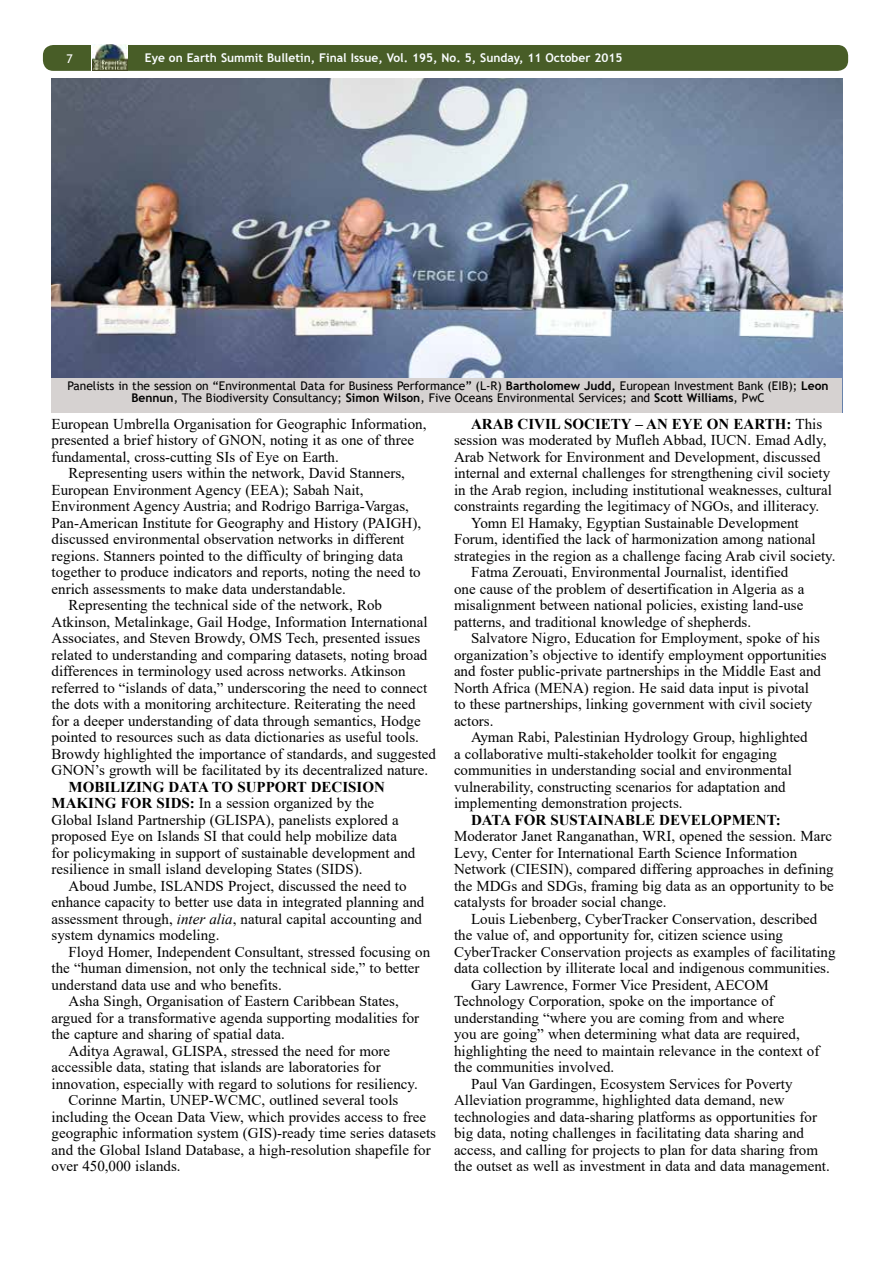
<style>
.page{position:relative;width:893px;height:1263px;background:#fff}
.page>*{position:absolute;margin:0;border:0;box-sizing:border-box;transform-origin:0 0}
.t1{font:15px/16.5px "Times New Roman";color:#000}
.t2{font:700 15px "Times New Roman";color:#000}
.t3{font:12px/12px "Trebuchet MS";color:#000;text-align:center}
.t4{font:700 12px "Trebuchet MS";color:#fafdff}
.t5{font:12px "Trebuchet MS";color:#fff}
.s1{font-weight:700}
.s2{font-style:italic}
.s3{font-weight:400}
</style>
<div class="page">
<div style="left:43px;top:45px;width:805px;height:26px;background:#485d27;border-radius:10px"></div>
<svg style="left:91px;top:45px;width:37px;height:26px"></svg>
<img style="left:92px;top:44px;width:35px;height:27px">
<img style="left:51px;top:78px;width:791px;height:301px">
<div style="left:51px;top:379px;width:791px;height:34px;background:#d6d2d1"></div>
<p class="t5" style="left:67px;top:51px;width:8px">7</p>
<p class="t4" style="left:145px;top:50px;width:479px">Eye on Earth Summit Bulletin, Final Issue, Vol. 195, No. 5, Sunday, 11 October 2015</p>
<p class="t3" style="left:67px;top:379px;width:763px">Panelists in the session on “Environmental Data for Business Performance” (L-R) <span class="s1">Bartholomew Judd,</span> European Investment Bank (EIB); <span class="s1">Leon<br>Bennun</span>, The Biodiversity Consultancy; <span class="s1">Simon Wilson</span>, Five Oceans Environmental Services; and <span class="s1">Scott Williams</span>, PwC</p>
<p class="t1" style="left:52px;top:415px;width:376px">European Umbrella Organisation for Geographic Information, presented a brief history of GNON, noting it as one of three fundamental, cross-cutting SIs of Eye on Earth.</p>
<p class="t1" style="left:69px;top:465px;width:338px">Representing users within the network, David Stanners,</p>
<p class="t1" style="left:52px;top:481px;width:313px">European Environment Agency (EEA); Sabah Nait,</p>
<p class="t1" style="left:52px;top:498px;width:359px">Environment Agency Austria; and Rodrigo Barriga-Vargas,</p>
<p class="t1" style="left:52px;top:514px;width:371px">Pan-American Institute for Geography and History (PAIGH),</p>
<p class="t1" style="left:52px;top:531px;width:354px">discussed environmental observation networks in different</p>
<p class="t1" style="left:52px;top:547px;width:353px">regions. Stanners pointed to the difficulty of bringing data</p>
<p class="t1" style="left:52px;top:564px;width:371px">together to produce indicators and reports, noting the need to</p>
<p class="t1" style="left:52px;top:580px;width:296px">enrich assessments to make data understandable.</p>
<p class="t1" style="left:69px;top:597px;width:315px">Representing the technical side of the network, Rob</p>
<p class="t1" style="left:52px;top:613px;width:377px">Atkinson, Metalinkage, Gail Hodge, Information International</p>
<p class="t1" style="left:52px;top:630px;width:370px">Associates, and Steven Browdy, OMS Tech, presented issues</p>
<p class="t1" style="left:52px;top:646px;width:377px">related to understanding and comparing datasets, noting broad</p>
<p class="t1" style="left:52px;top:663px;width:355px">differences in terminology used across networks. Atkinson</p>
<p class="t1" style="left:52px;top:679px;width:377px">referred to “islands of data,” underscoring the need to connect</p>
<p class="t1" style="left:52px;top:696px;width:366px">the dots with a monitoring architecture. Reiterating the need</p>
<p class="t1" style="left:52px;top:712px;width:371px">for a deeper understanding of data through semantics, Hodge</p>
<p class="t1" style="left:52px;top:729px;width:369px">pointed to resources such as data dictionaries as useful tools.</p>
<p class="t1" style="left:52px;top:745px;width:386px">Browdy highlighted the importance of standards, and suggested</p>
<p class="t1" style="left:52px;top:762px;width:378px">GNON’s growth will be facilitated by its decentralized nature.</p>
<p class="t1" style="left:52px;top:778px;width:365px;text-indent:17px"><span class="s1">MOBILIZING DATA TO SUPPORT DECISION MAKING FOR SIDS:</span> In a session organized by the Global Island Partnership (GLISPA), panelists explored a proposed Eye on Islands SI that could help mobilize data for policymaking in support of sustainable development and resilience in small island developing States (SIDS).</p>
<p class="t1" style="left:52px;top:877px;width:374px;text-indent:17px">Aboud Jumbe, ISLANDS Project, discussed the need to enhance capacity to better use data in integrated planning and assessment through, <span class="s2">inter alia</span>, natural capital accounting and system dynamics modeling.</p>
<p class="t1" style="left:69px;top:943px;width:363px">Floyd Homer, Independent Consultant, stressed focusing on</p>
<p class="t1" style="left:52px;top:960px;width:369px">the “human dimension, not only the technical side,” to better</p>
<p class="t1" style="left:52px;top:976px;width:232px">understand data use and who benefits.</p>
<p class="t1" style="left:69px;top:993px;width:332px">Asha Singh, Organisation of Eastern Caribbean States,</p>
<p class="t1" style="left:52px;top:1009px;width:369px">argued for a transformative agenda supporting modalities for</p>
<p class="t1" style="left:52px;top:1026px;width:235px">the capture and sharing of spatial data.</p>
<p class="t1" style="left:69px;top:1042px;width:323px">Aditya Agrawal, GLISPA, stressed the need for more</p>
<p class="t1" style="left:52px;top:1059px;width:331px">accessible data, stating that islands are laboratories for</p>
<p class="t1" style="left:52px;top:1075px;width:368px">innovation, especially with regard to solutions for resiliency.</p>
<p class="t1" style="left:69px;top:1092px;width:331px">Corinne Martin, UNEP-WCMC, outlined several tools</p>
<p class="t1" style="left:52px;top:1108px;width:376px">including the Ocean Data View, which provides access to free</p>
<p class="t1" style="left:52px;top:1125px;width:386px">geographic information system (GIS)-ready time series datasets</p>
<p class="t1" style="left:52px;top:1141px;width:381px">and the Global Island Database, a high-resolution shapefile for</p>
<p class="t1" style="left:52px;top:1158px;width:131px">over 450,000 islands.</p>
<p class="t2" style="left:471px;top:413px;width:353px">ARAB CIVIL SOCIETY – AN EYE ON EARTH: <span class="s3">This</span></p>
<p class="t1" style="left:454px;top:432px;width:374px">session was moderated by Mufleh Abbad, IUCN. Emad Adly,</p>
<p class="t1" style="left:454px;top:448px;width:368px">Arab Network for Environment and Development, discussed</p>
<p class="t1" style="left:454px;top:465px;width:378px">internal and external challenges for strengthening civil society</p>
<p class="t1" style="left:454px;top:481px;width:379px">in the Arab region, including institutional weaknesses, cultural</p>
<p class="t1" style="left:454px;top:498px;width:367px">constraints regarding the legitimacy of NGOs, and illiteracy.</p>
<p class="t1" style="left:471px;top:514px;width:329px">Yomn El Hamaky, Egyptian Sustainable Development</p>
<p class="t1" style="left:454px;top:531px;width:363px">Forum, identified the lack of harmonization among national</p>
<p class="t1" style="left:454px;top:547px;width:383px">strategies in the region as a challenge facing Arab civil society.</p>
<p class="t1" style="left:471px;top:564px;width:319px">Fatma Zerouati, Environmental Journalist, identified</p>
<p class="t1" style="left:454px;top:580px;width:352px">one cause of the problem of desertification in Algeria as a</p>
<p class="t1" style="left:454px;top:597px;width:351px">misalignment between national policies, existing land-use</p>
<p class="t1" style="left:454px;top:613px;width:299px">patterns, and traditional knowledge of shepherds.</p>
<p class="t1" style="left:471px;top:630px;width:350px">Salvatore Nigro, Education for Employment, spoke of his</p>
<p class="t1" style="left:454px;top:646px;width:374px">organization’s objective to identify employment opportunities</p>
<p class="t1" style="left:454px;top:663px;width:369px">and foster public-private partnerships in the Middle East and</p>
<p class="t1" style="left:454px;top:679px;width:356px">North Africa (MENA) region. He said data input is pivotal</p>
<p class="t1" style="left:454px;top:696px;width:360px">to these partnerships, linking government with civil society</p>
<p class="t1" style="left:454px;top:712px;width:41px">actors.</p>
<p class="t1" style="left:471px;top:729px;width:338px">Ayman Rabi, Palestinian Hydrology Group, highlighted</p>
<p class="t1" style="left:454px;top:745px;width:325px">a collaborative multi-stakeholder toolkit for engaging</p>
<p class="t1" style="left:454px;top:762px;width:340px">communities in understanding social and environmental</p>
<p class="t1" style="left:454px;top:778px;width:333px">vulnerability, constructing scenarios for adaptation and</p>
<p class="t1" style="left:454px;top:795px;width:230px">implementing demonstration projects.</p>
<p class="t2" style="left:471px;top:809px;width:311px">DATA FOR SUSTAINABLE DEVELOPMENT:</p>
<p class="t1" style="left:454px;top:828px;width:381px">Moderator Janet Ranganathan, WRI, opened the session. Marc Levy, Center for International Earth Science Information Network (CIESIN), compared differing approaches in defining the MDGs and SDGs, framing big data as an opportunity to be catalysts for broader social change.</p>
<p class="t1" style="left:471px;top:910px;width:348px">Louis Liebenberg, CyberTracker Conservation, described</p>
<p class="t1" style="left:454px;top:927px;width:330px">the value of, and opportunity for, citizen science using</p>
<p class="t1" style="left:454px;top:943px;width:383px">CyberTracker Conservation projects as examples of facilitating</p>
<p class="t1" style="left:454px;top:960px;width:377px">data collection by illiterate local and indigenous communities.</p>
<p class="t1" style="left:471px;top:976px;width:299px">Gary Lawrence, Former Vice President, AECOM</p>
<p class="t1" style="left:454px;top:993px;width:321px">Technology Corporation, spoke on the importance of</p>
<p class="t1" style="left:454px;top:1009px;width:332px">understanding “where you are coming from and where</p>
<p class="t1" style="left:454px;top:1026px;width:347px">you are going” when determining what data are required,</p>
<p class="t1" style="left:454px;top:1042px;width:367px">highlighting the need to maintain relevance in the context of</p>
<p class="t1" style="left:454px;top:1059px;width:162px">the communities involved.</p>
<p class="t1" style="left:471px;top:1075px;width:323px">Paul Van Gardingen, Ecosystem Services for Poverty</p>
<p class="t1" style="left:454px;top:1092px;width:332px">Alleviation programme, highlighted data demand, new</p>
<p class="t1" style="left:454px;top:1108px;width:364px">technologies and data-sharing platforms as opportunities for</p>
<p class="t1" style="left:454px;top:1125px;width:352px">big data, noting challenges in facilitating data sharing and</p>
<p class="t1" style="left:454px;top:1141px;width:366px">access, and calling for projects to plan for data sharing from</p>
<p class="t1" style="left:454px;top:1158px;width:377px">the outset as well as investment in data and data management.</p>
</div>
